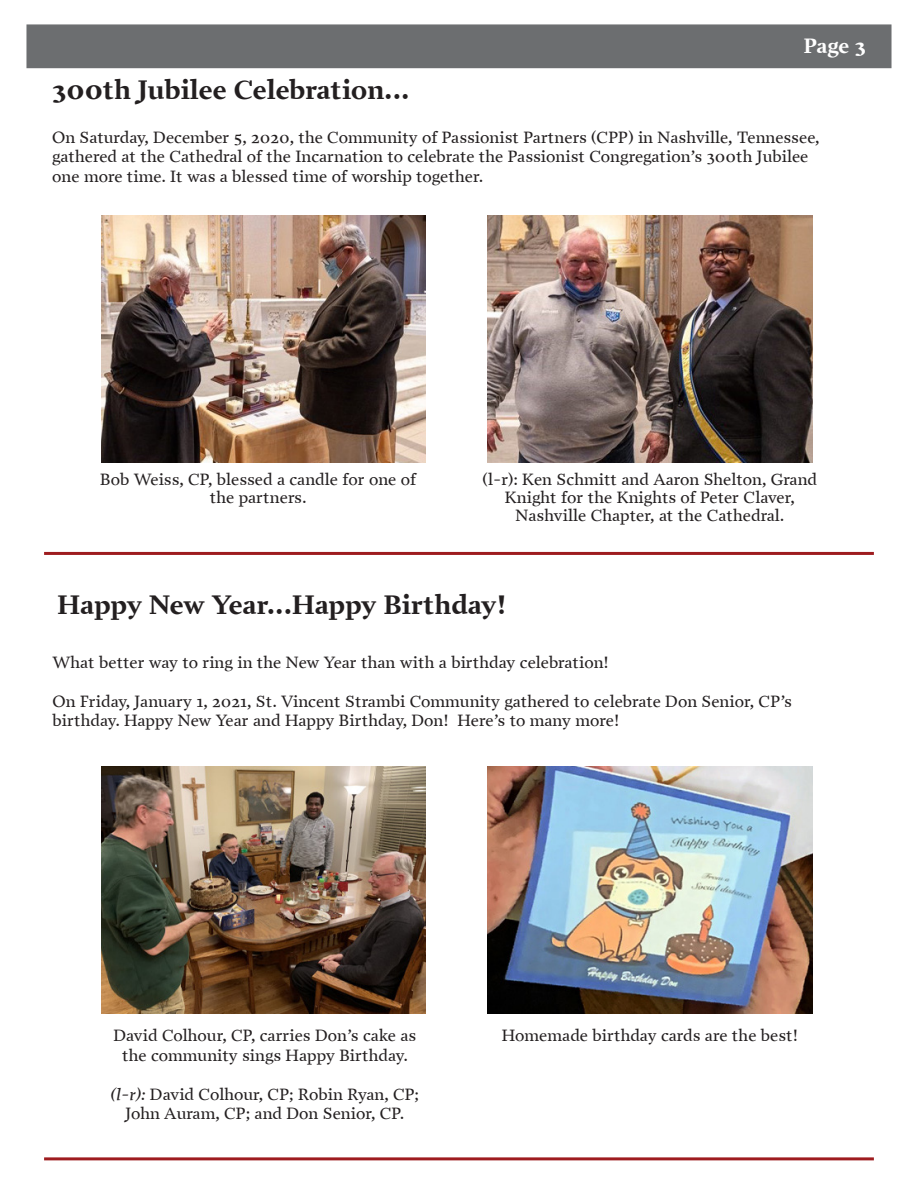
<style>
.page{position:relative;width:918px;height:1188px;background:#fff}
.page>*{position:absolute;margin:0;border:0;box-sizing:border-box;transform-origin:0 0}
.t1{font:700 27px "Prensa";color:#231f20}
.t2{font:700 21px "Prensa";color:#fff}
.t3{font:16.5px/19.5px "Prensa";color:#231f20;text-align:center}
.s1{font-style:italic}
</style>
<div class="page">
<div style="left:26px;top:24px;width:866px;height:44px;background:#6c6e70;border:2px solid #6c6e70"></div>
<hr style="left:44px;top:1157px;width:830px;height:3px;background:#9e1c1f">
<hr style="left:44px;top:552px;width:830px;height:3px;background:#9e1c1f">
<img style="left:488px;top:216px;width:324px;height:247px">
<img style="left:101px;top:767px;width:325px;height:247px">
<img style="left:488px;top:767px;width:324px;height:247px">
<img style="left:101px;top:216px;width:325px;height:247px">
<p class="t1" style="left:52px;top:74px;width:359px">300th Jubilee Celebration...</p>
<p class="t2" style="left:804px;top:33px;width:64px">Page 3</p>
<p class="t3" style="left:52px;top:127px;width:769px;text-align:left">On Saturday, December 5, 2020, the Community of Passionist Partners (CPP) in Nashville, Tennessee, gathered at the Cathedral of the Incarnation to celebrate the Passionist Congregation’s 300th Jubilee one more time. It was a blessed time of worship together.</p>
<p class="t3" style="left:100px;top:471px;width:317px;line-height:18px">Bob Weiss, CP, blessed a candle for one of the partners.</p>
<p class="t3" style="left:483px;top:471px;width:336px;line-height:18px">(l-r): Ken Schmitt and Aaron Shelton, Grand<br>Knight for the Knights of Peter Claver,<br>Nashville Chapter, at the Cathedral.</p>
<p class="t1" style="left:58px;top:588px;width:450px">Happy New Year...Happy Birthday!</p>
<p class="t3" style="left:53px;top:652px;width:558px">What better way to ring in the New Year than with a birthday celebration!</p>
<p class="t3" style="left:53px;top:691px;width:741px;text-align:left">On Friday, January 1, 2021, St. Vincent Strambi Community gathered to celebrate Don Senior, CP’s birthday. Happy New Year and Happy Birthday, Don! Here’s to many more!</p>
<p class="t3" style="left:113px;top:1026px;width:304px">David Colhour, CP, carries Don’s cake as the community sings Happy Birthday.</p>
<p class="t3" style="left:110px;top:1084px;width:310px"><span class="s1">(l-r):</span> David Colhour, CP; Robin Ryan, CP;<br>John Auram, CP; and Don Senior, CP.</p>
<p class="t3" style="left:502px;top:1026px;width:298px">Homemade birthday cards are the best!</p>
</div>
